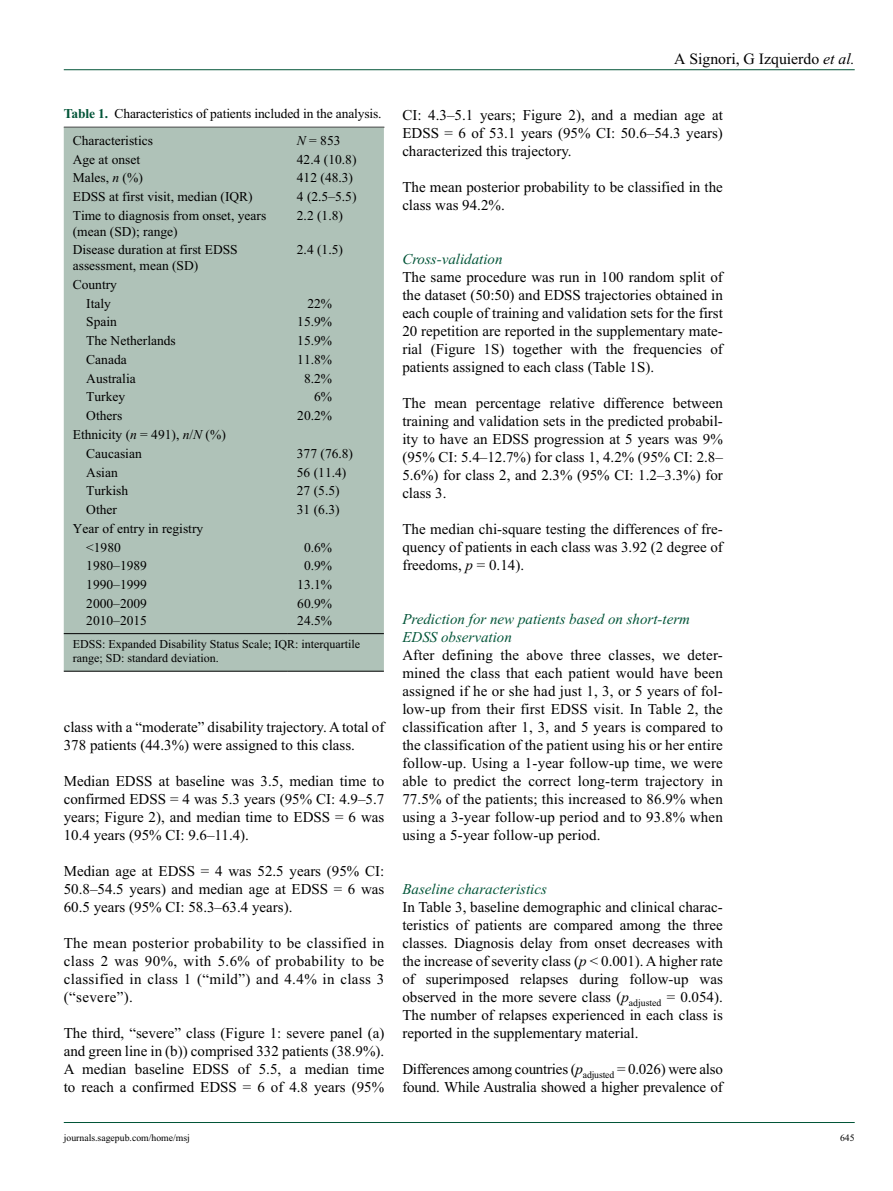
<style>
.page{position:relative;width:893px;height:1191px;background:#fff}
.page>*{position:absolute;margin:0;border:0;box-sizing:border-box;transform-origin:0 0}
.t1{font:15.75px "Times New Roman";color:#000}
.t2{font:15px/18px "Times New Roman";color:#000;text-align:justify}
.t3{font:italic 15px/18px "Times New Roman";color:#005437}
.t4{font:13.5px/18.8px "Times New Roman";color:#000}
.t5{font:12px/14.2px "Times New Roman";color:#000}
.t6{font:9.75px "Times New Roman";color:#000}
.s1{font-style:italic}
.s2{font-weight:700;color:#005437}
</style>
<div class="page">
<hr style="left:64px;top:69px;width:791px;height:1px;background:#005437">
<hr style="left:64px;top:1122px;width:791px;height:1px;background:#005437">
<hr style="left:64px;top:127px;width:320px;height:1px;background:#000">
<div style="left:64px;top:128px;width:320px;height:543px;background:#afc2b8"></div>
<hr style="left:64px;top:633px;width:224px;height:1px;background:#000">
<hr style="left:288px;top:633px;width:96px;height:1px;background:#000">
<hr style="left:64px;top:671px;width:224px;height:1px;background:#000">
<hr style="left:288px;top:671px;width:96px;height:1px;background:#000">
<p class="t1" style="left:674px;top:50px;width:182px">A Signori, G Izquierdo <span class="s1">et al.</span></p>
<p class="t4" style="left:73px;top:100px;width:310px;line-height:27px;text-indent:-9px"><span class="s2">Table 1.</span> Characteristics of patients included in the analysis.<br>Characteristics</p>
<p class="t4" style="left:297px;top:131px;width:45px"><span class="s1">N</span> = 853</p>
<p class="t4" style="left:73px;top:150px;width:69px">Age at onset</p>
<p class="t4" style="left:297px;top:150px;width:61px">42.4 (10.8)</p>
<p class="t4" style="left:73px;top:168px;width:72px">Males, <span class="s1">n</span> (%)</p>
<p class="t4" style="left:297px;top:168px;width:58px">412 (48.3)</p>
<p class="t4" style="left:73px;top:187px;width:181px">EDSS at first visit, median (IQR)</p>
<p class="t4" style="left:297px;top:187px;width:61px">4 (2.5–5.5)</p>
<p class="t4" style="left:73px;top:207px;width:195px;line-height:15.8px">Time to diagnosis from onset, years (mean (SD); range)</p>
<p class="t4" style="left:297px;top:206px;width:48px">2.2 (1.8)</p>
<p class="t4" style="left:73px;top:242px;width:166px;line-height:15.8px">Disease duration at first EDSS assessment, mean (SD)</p>
<p class="t4" style="left:297px;top:240px;width:48px">2.4 (1.5)</p>
<p class="t4" style="left:73px;top:275px;width:46px;text-align:center">Country<br>Italy</p>
<p class="t4" style="left:307px;top:294px;width:26px">22%</p>
<p class="t4" style="left:86px;top:312px;width:32px">Spain</p>
<p class="t4" style="left:297px;top:312px;width:36px">15.9%</p>
<p class="t4" style="left:86px;top:331px;width:91px">The Netherlands</p>
<p class="t4" style="left:297px;top:331px;width:36px">15.9%</p>
<p class="t4" style="left:86px;top:350px;width:42px">Canada</p>
<p class="t4" style="left:297px;top:350px;width:36px">11.8%</p>
<p class="t4" style="left:86px;top:369px;width:51px">Australia</p>
<p class="t4" style="left:304px;top:369px;width:30px">8.2%</p>
<p class="t4" style="left:86px;top:387px;width:40px">Turkey</p>
<p class="t4" style="left:314px;top:387px;width:19px">6%</p>
<p class="t4" style="left:86px;top:406px;width:37px">Others</p>
<p class="t4" style="left:297px;top:406px;width:36px">20.2%</p>
<p class="t4" style="left:86px;top:425px;width:141px;text-indent:-14px">Ethnicity (<span class="s1">n</span> = 491), <span class="s1">n</span>/<span class="s1">N</span> (%)<br>Caucasian</p>
<p class="t4" style="left:297px;top:444px;width:58px">377 (76.8)</p>
<p class="t4" style="left:86px;top:462px;width:33px">Asian</p>
<p class="t4" style="left:297px;top:462px;width:51px">56 (11.4)</p>
<p class="t4" style="left:86px;top:481px;width:43px">Turkish</p>
<p class="t4" style="left:297px;top:481px;width:44px">27 (5.5)</p>
<p class="t4" style="left:86px;top:500px;width:32px">Other</p>
<p class="t4" style="left:297px;top:500px;width:44px">31 (6.3)</p>
<p class="t4" style="left:86px;top:519px;width:118px;text-indent:-14px">Year of entry in registry &lt;1980</p>
<p class="t4" style="left:304px;top:537px;width:30px">0.6%</p>
<p class="t4" style="left:86px;top:556px;width:62px">1980–1989</p>
<p class="t4" style="left:304px;top:556px;width:30px">0.9%</p>
<p class="t4" style="left:86px;top:575px;width:62px">1990–1999</p>
<p class="t4" style="left:297px;top:575px;width:36px">13.1%</p>
<p class="t4" style="left:86px;top:594px;width:62px">2000–2009</p>
<p class="t4" style="left:297px;top:594px;width:36px">60.9%</p>
<p class="t4" style="left:86px;top:611px;width:62px">2010–2015</p>
<p class="t4" style="left:297px;top:611px;width:36px">24.5%</p>
<p class="t5" style="left:73px;top:637px;width:289px">EDSS: Expanded Disability Status Scale; IQR: interquartile range; SD: standard deviation.</p>
<p class="t2" style="left:64px;top:717px;width:322px">class with a “moderate” disability trajectory. A total of<br>378 patients (44.3%) were assigned to this class.</p>
<p class="t2" style="left:64px;top:771px;width:322px">Median EDSS at baseline was 3.5, median time to confirmed EDSS = 4 was 5.3 years (95% CI: 4.9–5.7 years; Figure 2), and median time to EDSS = 6 was 10.4 years (95% CI: 9.6–11.4).</p>
<p class="t2" style="left:64px;top:861px;width:322px">Median age at EDSS = 4 was 52.5 years (95% CI:<br>50.8–54.5 years) and median age at EDSS = 6 was 60.5 years (95% CI: 58.3–63.4 years).</p>
<p class="t2" style="left:64px;top:933px;width:322px">The mean posterior probability to be classified in class 2 was 90%, with 5.6% of probability to be classified in class 1 (“mild”) and 4.4% in class 3 (“severe”).</p>
<p class="t2" style="left:64px;top:1023px;width:322px">The third, “severe” class (Figure 1: severe panel (a) and green line in (b)) comprised 332 patients (38.9%).<br>A median baseline EDSS of 5.5, a median time to reach a confirmed EDSS = 6 of 4.8 years (95%</p>
<p class="t2" style="left:402px;top:106px;width:322px">CI: 4.3–5.1 years; Figure 2), and a median age at EDSS = 6 of 53.1 years (95% CI: 50.6–54.3 years) characterized this trajectory.</p>
<p class="t2" style="left:402px;top:178px;width:322px">The mean posterior probability to be classified in the class was 94.2%.</p>
<p class="t3" style="left:402px;top:250px;width:102px">Cross-validation</p>
<p class="t2" style="left:402px;top:268px;width:322px">The same procedure was run in 100 random split of the dataset (50:50) and EDSS trajectories obtained in each couple of training and validation sets for the first 20 repetition are reported in the supplementary mate&shy;rial (Figure 1S) together with the frequencies of patients assigned to each class (Table 1S).</p>
<p class="t2" style="left:402px;top:394px;width:322px">The mean percentage relative difference between training and validation sets in the predicted probabil&shy;ity to have an EDSS progression at 5 years was 9% (95% CI: 5.4–12.7%) for class 1, 4.2% (95% CI: 2.8– 5.6%) for class 2, and 2.3% (95% CI: 1.2–3.3%) for class 3.</p>
<p class="t2" style="left:402px;top:520px;width:322px">The median chi-square testing the differences of fre&shy;quency of patients in each class was 3.92 (2 degree of freedoms, <span class="s1">p</span> = 0.14).</p>
<p class="t3" style="left:402px;top:610px;width:289px">Prediction for new patients based on short-term<br>EDSS observation</p>
<p class="t2" style="left:402px;top:646px;width:322px">After defining the above three classes, we deter&shy;mined the class that each patient would have been assigned if he or she had just 1, 3, or 5 years of fol&shy;low-up from their first EDSS visit. In Table 2, the classification after 1, 3, and 5 years is compared to the classification of the patient using his or her entire follow-up. Using a 1-year follow-up time, we were able to predict the correct long-term trajectory in 77.5% of the patients; this increased to 86.9% when using a 3-year follow-up period and to 93.8% when using a 5-year follow-up period.</p>
<p class="t3" style="left:402px;top:880px;width:146px">Baseline characteristics</p>
<p class="t2" style="left:402px;top:898px;width:322px">In Table 3, baseline demographic and clinical charac&shy;teristics of patients are compared among the three classes. Diagnosis delay from onset decreases with the increase of severity class (<span class="s1">p</span> &lt; 0.001). A higher rate of superimposed relapses during follow-up was observed in the more severe class (<span class="s1">p</span><sub>adjusted</sub> = 0.054).<br>The number of relapses experienced in each class is reported in the supplementary material.</p>
<p class="t2" style="left:402px;top:1060px;width:322px">Differences among countries (<span class="s1">p</span><sub>adjusted</sub> = 0.026) were also found. While Australia showed a higher prevalence of</p>
<p class="t6" style="left:64px;top:1132px;width:128px">journals.sagepub.com/home/msj</p>
<p class="t6" style="left:840px;top:1132px;width:16px">645</p>
</div>
